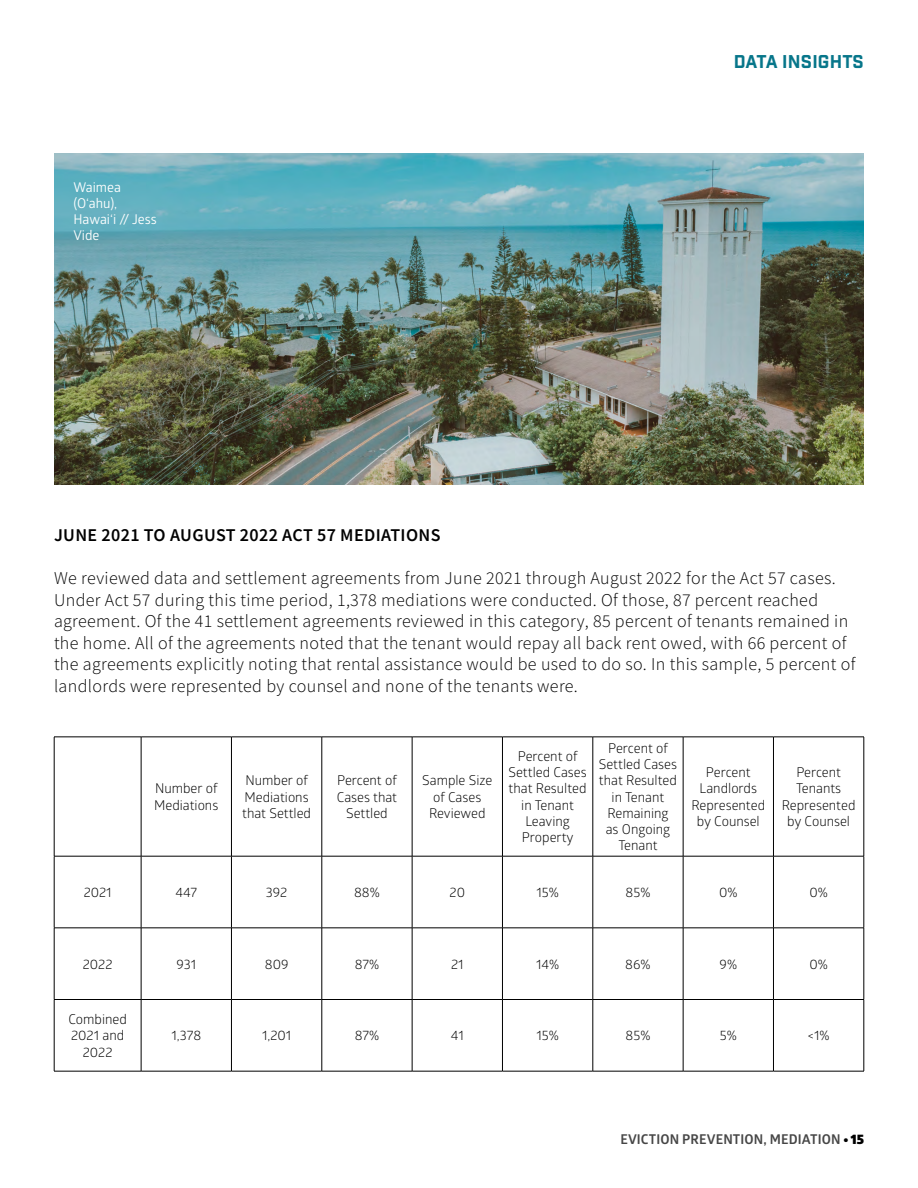
<style>
.page{position:relative;width:918px;height:1188px;background:#fff}
.page>*{position:absolute;margin:0;border:0;box-sizing:border-box;transform-origin:0 0}
.t1{font:300 18px/21.6px "Source Sans Pro";letter-spacing:.02em;color:#000}
.t2{font:600 18px "Source Sans Pro";letter-spacing:.02em;color:#000}
.t3{font:18px "Industry Inc Base";letter-spacing:.01em;color:#07768a}
.t4{font:13.5px/16.2px "Glober";color:#000;text-align:center}
.t5{font:13.5px/16.2px "Glober";color:#fff}
.t6{font:700 13.5px "Glober";letter-spacing:.01em;color:#464646}
.s1{font-weight:900;color:#000}
</style>
<div class="page">
<img style="left:54px;top:153px;width:810px;height:331px">
<hr style="left:54px;top:737px;width:87px;height:1px;background:#000">
<hr style="left:54px;top:737px;width:1px;height:119px;background:#000">
<hr style="left:141px;top:737px;width:90px;height:1px;background:#000">
<hr style="left:141px;top:737px;width:1px;height:119px;background:#000">
<hr style="left:231px;top:737px;width:91px;height:1px;background:#000">
<hr style="left:231px;top:737px;width:1px;height:119px;background:#000">
<hr style="left:322px;top:737px;width:90px;height:1px;background:#000">
<hr style="left:322px;top:737px;width:1px;height:119px;background:#000">
<hr style="left:412px;top:737px;width:90px;height:1px;background:#000">
<hr style="left:412px;top:737px;width:1px;height:119px;background:#000">
<hr style="left:502px;top:737px;width:91px;height:1px;background:#000">
<hr style="left:502px;top:737px;width:1px;height:119px;background:#000">
<hr style="left:593px;top:737px;width:90px;height:1px;background:#000">
<hr style="left:593px;top:737px;width:1px;height:119px;background:#000">
<hr style="left:683px;top:737px;width:90px;height:1px;background:#000">
<hr style="left:683px;top:737px;width:1px;height:119px;background:#000">
<hr style="left:773px;top:737px;width:91px;height:1px;background:#000">
<hr style="left:773px;top:737px;width:1px;height:119px;background:#000">
<hr style="left:864px;top:737px;width:1px;height:119px;background:#000">
<hr style="left:54px;top:856px;width:87px;height:1px;background:#000">
<hr style="left:54px;top:856px;width:1px;height:72px;background:#000">
<hr style="left:141px;top:856px;width:90px;height:1px;background:#000">
<hr style="left:141px;top:856px;width:1px;height:72px;background:#000">
<hr style="left:231px;top:856px;width:91px;height:1px;background:#000">
<hr style="left:231px;top:856px;width:1px;height:72px;background:#000">
<hr style="left:322px;top:856px;width:90px;height:1px;background:#000">
<hr style="left:322px;top:856px;width:1px;height:72px;background:#000">
<hr style="left:412px;top:856px;width:90px;height:1px;background:#000">
<hr style="left:412px;top:856px;width:1px;height:72px;background:#000">
<hr style="left:502px;top:856px;width:91px;height:1px;background:#000">
<hr style="left:502px;top:856px;width:1px;height:72px;background:#000">
<hr style="left:593px;top:856px;width:90px;height:1px;background:#000">
<hr style="left:593px;top:856px;width:1px;height:72px;background:#000">
<hr style="left:683px;top:856px;width:90px;height:1px;background:#000">
<hr style="left:683px;top:856px;width:1px;height:72px;background:#000">
<hr style="left:773px;top:856px;width:91px;height:1px;background:#000">
<hr style="left:773px;top:856px;width:1px;height:72px;background:#000">
<hr style="left:864px;top:856px;width:1px;height:72px;background:#000">
<hr style="left:54px;top:928px;width:87px;height:1px;background:#000">
<hr style="left:54px;top:928px;width:1px;height:71px;background:#000">
<hr style="left:141px;top:928px;width:90px;height:1px;background:#000">
<hr style="left:141px;top:928px;width:1px;height:71px;background:#000">
<hr style="left:231px;top:928px;width:91px;height:1px;background:#000">
<hr style="left:231px;top:928px;width:1px;height:71px;background:#000">
<hr style="left:322px;top:928px;width:90px;height:1px;background:#000">
<hr style="left:322px;top:928px;width:1px;height:71px;background:#000">
<hr style="left:412px;top:928px;width:90px;height:1px;background:#000">
<hr style="left:412px;top:928px;width:1px;height:71px;background:#000">
<hr style="left:502px;top:928px;width:91px;height:1px;background:#000">
<hr style="left:502px;top:928px;width:1px;height:71px;background:#000">
<hr style="left:593px;top:928px;width:90px;height:1px;background:#000">
<hr style="left:593px;top:928px;width:1px;height:71px;background:#000">
<hr style="left:683px;top:928px;width:90px;height:1px;background:#000">
<hr style="left:683px;top:928px;width:1px;height:71px;background:#000">
<hr style="left:773px;top:928px;width:91px;height:1px;background:#000">
<hr style="left:773px;top:928px;width:1px;height:71px;background:#000">
<hr style="left:864px;top:928px;width:1px;height:71px;background:#000">
<hr style="left:54px;top:999px;width:87px;height:1px;background:#000">
<hr style="left:54px;top:1000px;width:1px;height:71px;background:#000">
<hr style="left:141px;top:999px;width:90px;height:1px;background:#000">
<hr style="left:141px;top:1000px;width:1px;height:71px;background:#000">
<hr style="left:231px;top:999px;width:91px;height:1px;background:#000">
<hr style="left:231px;top:1000px;width:1px;height:71px;background:#000">
<hr style="left:322px;top:999px;width:90px;height:1px;background:#000">
<hr style="left:322px;top:1000px;width:1px;height:71px;background:#000">
<hr style="left:412px;top:999px;width:90px;height:1px;background:#000">
<hr style="left:412px;top:1000px;width:1px;height:71px;background:#000">
<hr style="left:502px;top:999px;width:91px;height:1px;background:#000">
<hr style="left:502px;top:1000px;width:1px;height:71px;background:#000">
<hr style="left:593px;top:999px;width:90px;height:1px;background:#000">
<hr style="left:593px;top:1000px;width:1px;height:71px;background:#000">
<hr style="left:683px;top:999px;width:90px;height:1px;background:#000">
<hr style="left:683px;top:1000px;width:1px;height:71px;background:#000">
<hr style="left:773px;top:999px;width:91px;height:1px;background:#000">
<hr style="left:773px;top:1000px;width:1px;height:71px;background:#000">
<hr style="left:864px;top:1000px;width:1px;height:71px;background:#000">
<hr style="left:54px;top:1071px;width:87px;height:1px;background:#000">
<hr style="left:141px;top:1071px;width:90px;height:1px;background:#000">
<hr style="left:231px;top:1071px;width:91px;height:1px;background:#000">
<hr style="left:322px;top:1071px;width:90px;height:1px;background:#000">
<hr style="left:412px;top:1071px;width:90px;height:1px;background:#000">
<hr style="left:502px;top:1071px;width:91px;height:1px;background:#000">
<hr style="left:593px;top:1071px;width:90px;height:1px;background:#000">
<hr style="left:683px;top:1071px;width:90px;height:1px;background:#000">
<hr style="left:773px;top:1071px;width:91px;height:1px;background:#000">
<p class="t5" style="left:73px;top:178px;width:85px">Waimea (O‘ahu),<br>Hawai‘i // Jess<br>Vide</p>
<p class="t3" style="left:734px;top:50px;width:132px">DATA INSIGHTS</p>
<p class="t2" style="left:54px;top:523px;width:388px">JUNE 2021 TO AUGUST 2022 ACT 57 MEDIATIONS</p>
<p class="t1" style="left:54px;top:567px;width:803px">We reviewed data and settlement agreements from June 2021 through August 2022 for the Act 57 cases.<br>Under Act 57 during this time period, 1,378 mediations were conducted. Of those, 87 percent reached agreement. Of the 41 settlement agreements reviewed in this category, 85 percent of tenants remained in the home. All of the agreements noted that the tenant would repay all back rent owed, with 66 percent of the agreements explicitly noting that rental assistance would be used to do so. In this sample, 5 percent of landlords were represented by counsel and none of the tenants were.</p>
<p class="t4" style="left:154px;top:780px;width:66px;text-align:left">Number of<br>Mediations</p>
<p class="t4" style="left:242px;top:772px;width:70px;text-align:left">Number of<br>Mediations that Settled</p>
<p class="t4" style="left:337px;top:772px;width:62px">Percent of<br>Cases that<br>Settled</p>
<p class="t4" style="left:422px;top:772px;width:72px">Sample Size of Cases<br>Reviewed</p>
<p class="t4" style="left:509px;top:748px;width:80px">Percent of<br>Settled Cases that Resulted in Tenant<br>Leaving<br>Property</p>
<p class="t4" style="left:599px;top:739px;width:80px">Percent of<br>Settled Cases that Resulted in Tenant<br>Remaining<br>as Ongoing<br>Tenant</p>
<p class="t4" style="left:691px;top:764px;width:75px">Percent<br>Landlords<br>Represented by Counsel</p>
<p class="t4" style="left:782px;top:764px;width:75px">Percent<br>Tenants<br>Represented by Counsel</p>
<p class="t4" style="left:84px;top:884px;width:29px">2021</p>
<p class="t4" style="left:175px;top:884px;width:23px">447</p>
<p class="t4" style="left:266px;top:884px;width:23px">392</p>
<p class="t4" style="left:354px;top:884px;width:27px">88%</p>
<p class="t4" style="left:450px;top:884px;width:17px">20</p>
<p class="t4" style="left:536px;top:884px;width:24px">15%</p>
<p class="t4" style="left:626px;top:884px;width:26px">85%</p>
<p class="t4" style="left:719px;top:884px;width:20px">0%</p>
<p class="t4" style="left:809px;top:884px;width:20px">0%</p>
<p class="t4" style="left:83px;top:955px;width:31px">2022</p>
<p class="t4" style="left:177px;top:955px;width:21px">931</p>
<p class="t4" style="left:265px;top:955px;width:25px">809</p>
<p class="t4" style="left:355px;top:955px;width:26px">87%</p>
<p class="t4" style="left:451px;top:955px;width:14px">21</p>
<p class="t4" style="left:536px;top:955px;width:25px">14%</p>
<p class="t4" style="left:625px;top:955px;width:27px">86%</p>
<p class="t4" style="left:720px;top:955px;width:19px">9%</p>
<p class="t4" style="left:809px;top:955px;width:20px">0%</p>
<p class="t4" style="left:69px;top:1011px;width:60px">Combined<br>2021 and<br>2022</p>
<p class="t4" style="left:171px;top:1027px;width:31px">1,378</p>
<p class="t4" style="left:262px;top:1027px;width:31px">1,201</p>
<p class="t4" style="left:355px;top:1027px;width:26px">87%</p>
<p class="t4" style="left:451px;top:1027px;width:14px">41</p>
<p class="t4" style="left:536px;top:1027px;width:24px">15%</p>
<p class="t4" style="left:626px;top:1027px;width:26px">85%</p>
<p class="t4" style="left:720px;top:1027px;width:19px">5%</p>
<p class="t4" style="left:808px;top:1027px;width:23px">&lt;1%</p>
<p class="t6" style="left:620px;top:1130px;width:245px">EVICTION PREVENTION, MEDIATION <span class="s1">• 15</span></p>
</div>
